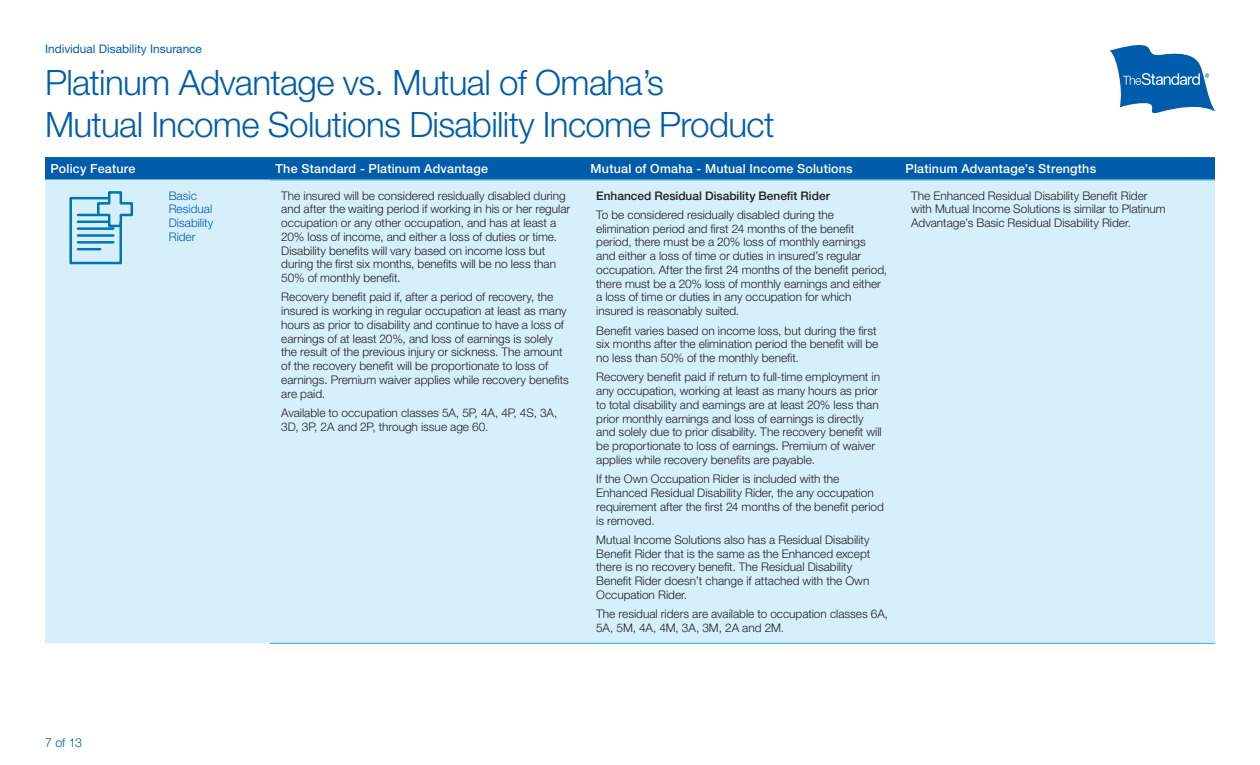
<style>
.page{position:relative;width:1260px;height:765px;background:#fff}
.page>*{position:absolute;margin:0;border:0;box-sizing:border-box;transform-origin:0 0}
.t1{font:300 35px/42px "Helvetica Neue LT Std";letter-spacing:-.02em;color:#015dab}
.t2{font:500 12.5px "Helvetica Neue LT Std";letter-spacing:.015em;color:#fff}
.t3{font:300 12.5px "Helvetica Neue LT Std";color:#015dab}
.TABLE_BODY{font:300 11.88px/13.8px "Helvetica Neue LT Std";color:#231f20}
.TABLE_BODY-2{font:500 11.88px "Helvetica Neue LT Std";color:#231f20}
.t4{font:11.88px "Helvetica Neue LT Std";color:#015dab}
.TABLE_BODY-3{font:300 11.88px/13.8px "Helvetica Neue LT Std";color:#015dab}
</style>
<div class="page">
<svg style="left:1110px;top:45px;width:105px;height:69px"></svg>
<svg style="left:45px;top:157px;width:1170px;height:23px;background:#0560ad"></svg>
<div style="left:45px;top:180px;width:1170px;height:463px;background:#d6f0fb"></div>
<hr style="left:270px;top:180px;width:315px;height:1px;background:#32a6de">
<hr style="left:585px;top:180px;width:315px;height:1px;background:#32a6de">
<hr style="left:900px;top:180px;width:315px;height:1px;background:#32a6de">
<hr style="left:270px;top:643px;width:315px;height:1px;background:#32a6de">
<hr style="left:585px;top:643px;width:315px;height:1px;background:#32a6de">
<hr style="left:900px;top:643px;width:315px;height:1px;background:#32a6de">
<svg style="left:68px;top:190px;width:66px;height:76px;background:#9fd0e8"></svg>
<p class="t4" style="left:45px;top:42px;width:159px">Individual Disability Insurance</p>
<h1 class="t1" style="left:45px;top:61px;width:731px">Platinum Advantage vs. Mutual of Omaha’s<br>Mutual Income Solutions Disability Income Product</h1>
<p class="t2" style="left:51px;top:161px;width:86px">Policy Feature</p>
<p class="t2" style="left:276px;top:161px;width:214px">The Standard - Platinum Advantage</p>
<p class="t2" style="left:591px;top:161px;width:264px">Mutual of Omaha - Mutual Income Solutions</p>
<p class="t2" style="left:906px;top:161px;width:192px">Platinum Advantage’s Strengths</p>
<p class="t3" style="left:45px;top:735px;width:39px">7 of 13</p>
<p class="TABLE_BODY-3" style="left:169px;top:188px;width:46px">Basic<br>Residual<br>Disability<br>Rider</p>
<p class="TABLE_BODY" style="left:281px;top:188px;width:291px">The insured will be considered residually disabled during and after the waiting period if working in his or her regular occupation or any other occupation, and has at least a 20% loss of income, and either a loss of duties or time.<br>Disability benefits will vary based on income loss but during the first six months, benefits will be no less than 50% of monthly benefit.</p>
<p class="TABLE_BODY" style="left:281px;top:290px;width:289px">Recovery benefit paid if, after a period of recovery, the insured is working in regular occupation at least as many hours as prior to disability and continue to have a loss of earnings of at least 20%, and loss of earnings is solely the result of the previous injury or sickness. The amount of the recovery benefit will be proportionate to loss of earnings. Premium waiver applies while recovery benefits are paid.</p>
<p class="TABLE_BODY" style="left:281px;top:406px;width:278px">Available to occupation classes 5A, 5P, 4A, 4P, 4S, 3A,<br>3D, 3P, 2A and 2P, through issue age 60.</p>
<p class="TABLE_BODY-2" style="left:596px;top:188px;width:235px">Enhanced Residual Disability Benefit Rider</p>
<p class="TABLE_BODY" style="left:596px;top:208px;width:292px">To be considered residually disabled during the elimination period and first 24 months of the benefit period, there must be a 20% loss of monthly earnings and either a loss of time or duties in insured’s regular occupation. After the first 24 months of the benefit period, there must be a 20% loss of monthly earnings and either a loss of time or duties in any occupation for which insured is reasonably suited.</p>
<p class="TABLE_BODY" style="left:596px;top:323px;width:284px">Benefit varies based on income loss, but during the first six months after the elimination period the benefit will be no less than 50% of the monthly benefit.</p>
<p class="TABLE_BODY" style="left:596px;top:370px;width:287px">Recovery benefit paid if return to full-time employment in any occupation, working at least as many hours as prior to total disability and earnings are at least 20% less than prior monthly earnings and loss of earnings is directly and solely due to prior disability. The recovery benefit will be proportionate to loss of earnings. Premium of waiver applies while recovery benefits are payable.</p>
<p class="TABLE_BODY" style="left:596px;top:472px;width:289px">If the Own Occupation Rider is included with the Enhanced Residual Disability Rider, the any occupation requirement after the first 24 months of the benefit period is removed.</p>
<p class="TABLE_BODY" style="left:596px;top:533px;width:275px">Mutual Income Solutions also has a Residual Disability Benefit Rider that is the same as the Enhanced except there is no recovery benefit. The Residual Disability Benefit Rider doesn’t change if attached with the Own Occupation Rider.</p>
<p class="TABLE_BODY" style="left:596px;top:607px;width:294px">The residual riders are available to occupation classes 6A,<br>5A, 5M, 4A, 4M, 3A, 3M, 2A and 2M.</p>
<p class="TABLE_BODY" style="left:911px;top:188px;width:256px">The Enhanced Residual Disability Benefit Rider with Mutual Income Solutions is similar to Platinum<br>Advantage’s Basic Residual Disability Rider.</p>
</div>
